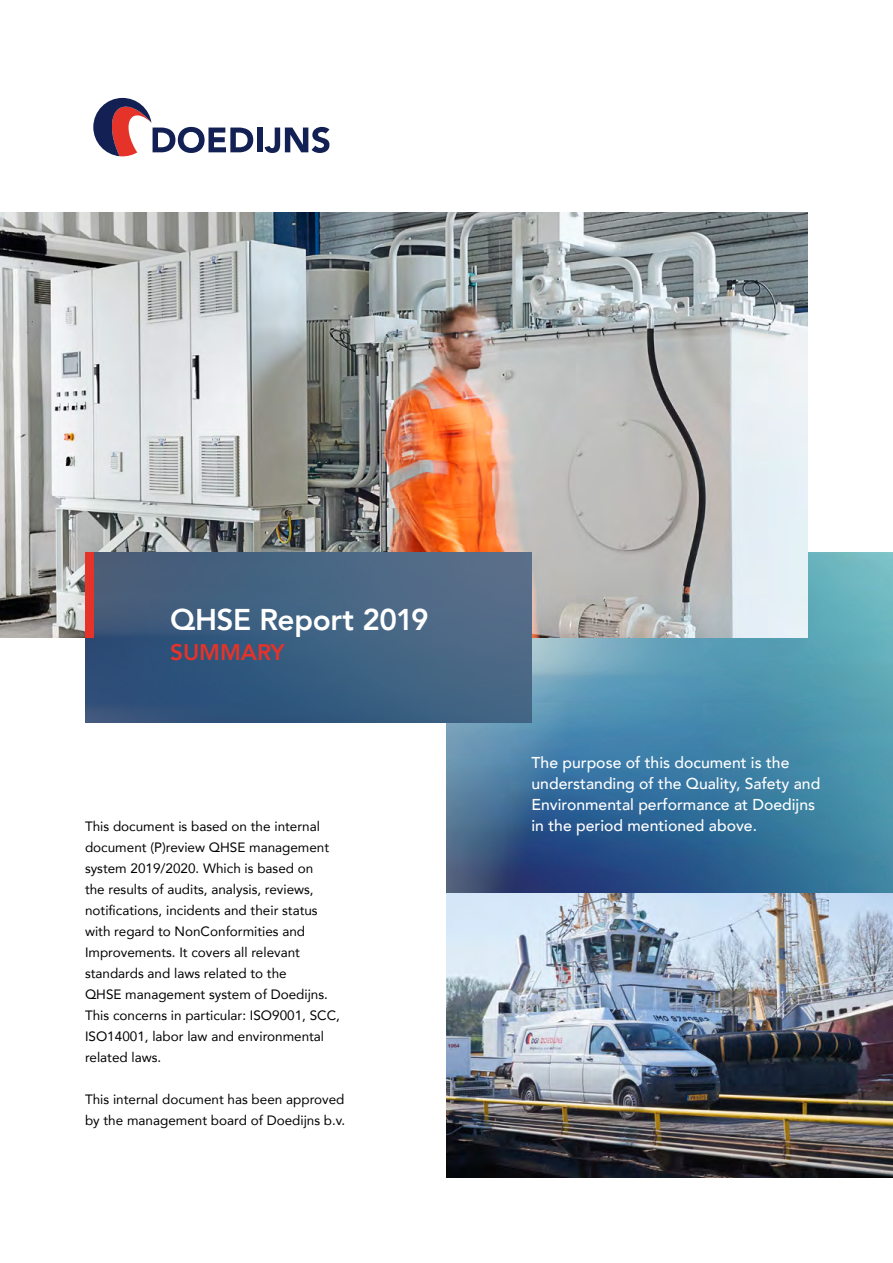
<style>
.page{position:relative;width:893px;height:1263px;background:#fff}
.page>*{position:absolute;margin:0;border:0;box-sizing:border-box;transform-origin:0 0}
.t1{font:800 30px "Avenir";letter-spacing:-.015em;color:#fff}
.t2{font:800 22.5px "Avenir";color:#e63329}
.t3{font:500 15.75px/21px "Avenir";color:#fff}
.t4{font:13.5px/21px "Avenir";color:#000}
</style>
<div class="page">
<img style="left:446px;top:553px;width:447px;height:625px">
<img style="left:0;top:213px;width:808px;height:425px">
<svg style="left:85px;top:553px;width:446px;height:170px;background:#405f80"></svg>
<div style="left:85px;top:553px;width:9px;height:85px;background:#e63329"></div>
<svg style="left:93px;top:98px;width:160px;height:58px"></svg>
<div style="left:257px;top:128px;width:5px;height:24px;background:#122053"></div>
<svg style="left:265px;top:127px;width:64px;height:26px"></svg>
<h1 class="t1" style="left:170px;top:596px;width:260px">QHSE Report 2019</h1>
<h2 class="t2" style="left:170px;top:634px;width:116px">SUMMARY</h2>
<p class="t4" style="left:85px;top:815px;width:256px">This document is based on the internal document (P)review QHSE management system 2019/2020. Which is based on<br>the results of audits, analysis, reviews, notifications, incidents and their status with regard to NonConformities and Improvements. It covers all relevant standards and laws related to the<br>QHSE management system of Doedijns.<br>This concerns in particular: ISO9001, SCC, ISO14001, labor law and environmental related laws.</p>
<p class="t4" style="left:85px;top:1088px;width:262px">This internal document has been approved by the management board of Doedijns b.v.</p>
<p class="t3" style="left:531px;top:751px;width:290px">The purpose of this document is the understanding of the Quality, Safety and Environmental performance at Doedijns in the period mentioned above.</p>
</div>
